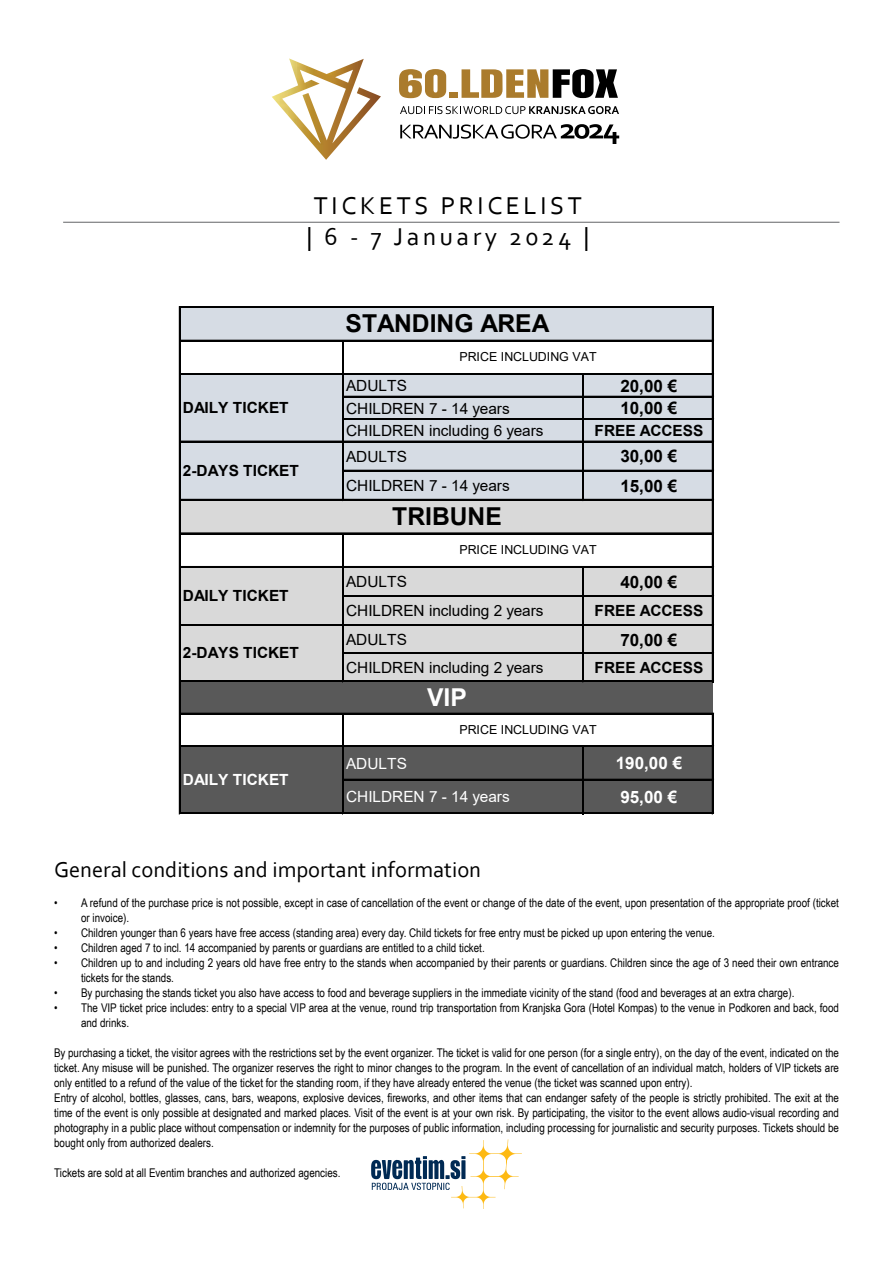
<style>
.page{position:relative;width:893px;height:1263px;background:#fff}
.page>*{position:absolute;margin:0;border:0;box-sizing:border-box;transform-origin:0 0}
.t1{font:25.5px/30.5px "Corbel";letter-spacing:.14em;color:#000}
.t2{font:700 24.6px "Arial";color:#000}
.t3{font:700 24.6px "Arial";color:#fff}
.t4{font:22.5px "Corbel";color:#000}
.t5{font:700 17.1px "Arial";color:#000}
.t6{font:700 17.1px "Arial";color:#fff}
.t7{font:15.45px "Arial";color:#000}
.t8{font:700 15.45px "Arial";color:#000}
.t9{font:15.45px "Arial";color:#fff}
.t10{font:700 15.45px "Arial";color:#fff}
.t11{font:12.45px "Arial";letter-spacing:-.005em;color:#000}
.t12{font:12px/15px "Arial Narrow";color:#000}
</style>
<div class="page">
<hr style="left:63px;top:222px;width:776px;height:1px;background:#636466">
<svg style="left:400px;top:106px;width:219px;height:8px"></svg>
<svg style="left:399px;top:69px;width:47px;height:29px"></svg>
<div style="left:449px;top:92px;width:9px;height:6px;background:#aa7b2c"></div>
<svg style="left:462px;top:69px;width:156px;height:29px"></svg>
<svg style="left:400px;top:124px;width:219px;height:20px"></svg>
<img style="left:272px;top:58px;width:109px;height:102px">
<svg style="left:371px;top:1139px;width:151px;height:70px"></svg>
<div style="left:181px;top:308px;width:532px;height:33px;background:#d6dce4"></div>
<div style="left:181px;top:374px;width:532px;height:126px;background:#d6dce4"></div>
<div style="left:181px;top:500px;width:532px;height:34px;background:#d9d9d9"></div>
<div style="left:181px;top:567px;width:532px;height:114px;background:#d9d9d9"></div>
<div style="left:181px;top:681px;width:532px;height:33px;background:#595959"></div>
<div style="left:181px;top:746px;width:532px;height:67px;background:#595959"></div>
<hr style="left:342px;top:342px;width:2px;height:159px;background:#000">
<hr style="left:582px;top:375px;width:1px;height:126px;background:#000">
<hr style="left:583px;top:375px;width:1px;height:126px;background:#000">
<hr style="left:342px;top:534px;width:2px;height:148px;background:#000">
<hr style="left:712px;top:308px;width:2px;height:374px;background:#000">
<hr style="left:582px;top:568px;width:1px;height:114px;background:#000">
<hr style="left:583px;top:568px;width:1px;height:114px;background:#000">
<hr style="left:179px;top:306px;width:2px;height:508px;background:#000">
<hr style="left:712px;top:714px;width:2px;height:100px;background:#000">
<hr style="left:342px;top:714px;width:2px;height:100px;background:#000">
<hr style="left:582px;top:747px;width:1px;height:67px;background:#000">
<hr style="left:583px;top:747px;width:1px;height:67px;background:#000">
<hr style="left:181px;top:306px;width:533px;height:2px;background:#000">
<hr style="left:181px;top:340px;width:533px;height:2px;background:#000">
<hr style="left:181px;top:373px;width:533px;height:1px;background:#000">
<hr style="left:181px;top:374px;width:533px;height:1px;background:#000">
<hr style="left:344px;top:396px;width:370px;height:2px;background:#000">
<hr style="left:344px;top:418px;width:370px;height:2px;background:#000">
<hr style="left:181px;top:441px;width:533px;height:1px;background:#000">
<hr style="left:344px;top:470px;width:370px;height:2px;background:#000">
<hr style="left:181px;top:499px;width:533px;height:2px;background:#000">
<hr style="left:181px;top:533px;width:533px;height:1px;background:#000">
<hr style="left:181px;top:566px;width:533px;height:2px;background:#000">
<hr style="left:344px;top:595px;width:370px;height:2px;background:#000">
<hr style="left:181px;top:624px;width:533px;height:1px;background:#000">
<hr style="left:181px;top:625px;width:533px;height:1px;background:#000">
<hr style="left:344px;top:652px;width:370px;height:1px;background:#000">
<hr style="left:344px;top:653px;width:370px;height:1px;background:#000">
<hr style="left:181px;top:680px;width:533px;height:1px;background:#000">
<hr style="left:181px;top:681px;width:533px;height:1px;background:#000">
<hr style="left:181px;top:713px;width:533px;height:1px;background:#000">
<hr style="left:181px;top:745px;width:533px;height:2px;background:#000">
<hr style="left:344px;top:779px;width:370px;height:1px;background:#000">
<hr style="left:181px;top:812px;width:533px;height:1px;background:#000">
<hr style="left:181px;top:813px;width:533px;height:1px;background:#000">
<h1 class="t1" style="left:307px;top:190px;width:284px">TICKETS PRICELIST<br>| 6 - 7 January 2024 |</h1>
<h2 class="t2" style="left:346px;top:306px;width:205px">STANDING AREA</h2>
<p class="t8" style="left:183px;top:397px;width:107px">DAILY TICKET</p>
<p class="t8" style="left:183px;top:459px;width:117px">2-DAYS TICKET</p>
<p class="t8" style="left:183px;top:585px;width:107px">DAILY TICKET</p>
<p class="t8" style="left:183px;top:642px;width:117px">2-DAYS TICKET</p>
<p class="t10" style="left:183px;top:768px;width:107px">DAILY TICKET</p>
<p class="t11" style="left:459px;top:348px;width:139px">PRICE INCLUDING VAT</p>
<p class="t7" style="left:346px;top:375px;width:62px">ADULTS</p>
<h3 class="t5" style="left:620px;top:374px;width:58px">20,00 €</h3>
<p class="t7" style="left:346px;top:397px;width:165px">CHILDREN 7 - 14 years</p>
<h3 class="t5" style="left:620px;top:396px;width:58px">10,00 €</h3>
<p class="t7" style="left:346px;top:420px;width:199px">CHILDREN including 6 years</p>
<p class="t8" style="left:595px;top:420px;width:110px">FREE ACCESS</p>
<p class="t7" style="left:346px;top:446px;width:62px">ADULTS</p>
<h3 class="t5" style="left:620px;top:444px;width:58px">30,00 €</h3>
<p class="t7" style="left:346px;top:475px;width:165px">CHILDREN 7 - 14 years</p>
<h3 class="t5" style="left:620px;top:473px;width:58px">15,00 €</h3>
<h2 class="t2" style="left:392px;top:499px;width:111px">TRIBUNE</h2>
<p class="t11" style="left:459px;top:541px;width:139px">PRICE INCLUDING VAT</p>
<p class="t7" style="left:346px;top:571px;width:62px">ADULTS</p>
<h3 class="t5" style="left:620px;top:570px;width:58px">40,00 €</h3>
<p class="t7" style="left:346px;top:600px;width:199px">CHILDREN including 2 years</p>
<p class="t8" style="left:595px;top:600px;width:110px">FREE ACCESS</p>
<p class="t7" style="left:346px;top:629px;width:62px">ADULTS</p>
<h3 class="t5" style="left:620px;top:627px;width:58px">70,00 €</h3>
<p class="t7" style="left:346px;top:657px;width:199px">CHILDREN including 2 years</p>
<p class="t8" style="left:595px;top:657px;width:110px">FREE ACCESS</p>
<h2 class="t3" style="left:427px;top:680px;width:41px">VIP</h2>
<p class="t11" style="left:459px;top:721px;width:139px">PRICE INCLUDING VAT</p>
<p class="t9" style="left:346px;top:752px;width:62px">ADULTS</p>
<h3 class="t6" style="left:616px;top:751px;width:68px">190,00 €</h3>
<p class="t9" style="left:346px;top:786px;width:165px">CHILDREN 7 - 14 years</p>
<h3 class="t6" style="left:620px;top:785px;width:58px">95,00 €</h3>
<h3 class="t4" style="left:54px;top:855px;width:429px">General conditions and important information</h3>
<p class="t12" style="left:81px;top:895px;width:759px;text-indent:-27px">• A refund of the purchase price is not possible, except in case of cancellation of the event or change of the date of the event, upon presentation of the appropriate proof (ticket or invoice).</p>
<p class="t12" style="left:54px;top:925px;width:662px">• Children younger than 6 years have free access (standing area) every day. Child tickets for free entry must be picked up upon entering the venue.</p>
<p class="t12" style="left:54px;top:940px;width:432px">• Children aged 7 to incl. 14 accompanied by parents or guardians are entitled to a child ticket.</p>
<p class="t12" style="left:81px;top:955px;width:759px;text-indent:-27px">• Children up to and including 2 years old have free entry to the stands when accompanied by their parents or guardians. Children since the age of 3 need their own entrance tickets for the stands.</p>
<p class="t12" style="left:54px;top:985px;width:742px">• By purchasing the stands ticket you also have access to food and beverage suppliers in the immediate vicinity of the stand (food and beverages at an extra charge).</p>
<p class="t12" style="left:81px;top:1000px;width:759px;text-indent:-27px">• The VIP ticket price includes: entry to a special VIP area at the venue, round trip transportation from Kranjska Gora (Hotel Kompas) to the venue in Podkoren and back, food and drinks.</p>
<p class="t12" style="left:54px;top:1045px;width:787px">By purchasing a ticket, the visitor agrees with the restrictions set by the event organizer. The ticket is valid for one person (for a single entry), on the day of the event, indicated on the ticket. Any misuse will be punished. The organizer reserves the right to minor changes to the program. In the event of cancellation of an individual match, holders of VIP tickets are only entitled to a refund of the value of the ticket for the standing room, if they have already entered the venue (the ticket was scanned upon entry).<br>Entry of alcohol, bottles, glasses, cans, bars, weapons, explosive devices, fireworks, and other items that can endanger safety of the people is strictly prohibited. The exit at the time of the event is only possible at designated and marked places. Visit of the event is at your own risk. By participating, the visitor to the event allows audio-visual recording and photography in a public place without compensation or indemnity for the purposes of public information, including processing for journalistic and security purposes. Tickets should be bought only from authorized dealers.</p>
<p class="t12" style="left:54px;top:1165px;width:288px">Tickets are sold at all Eventim branches and authorized agencies.</p>
</div>
